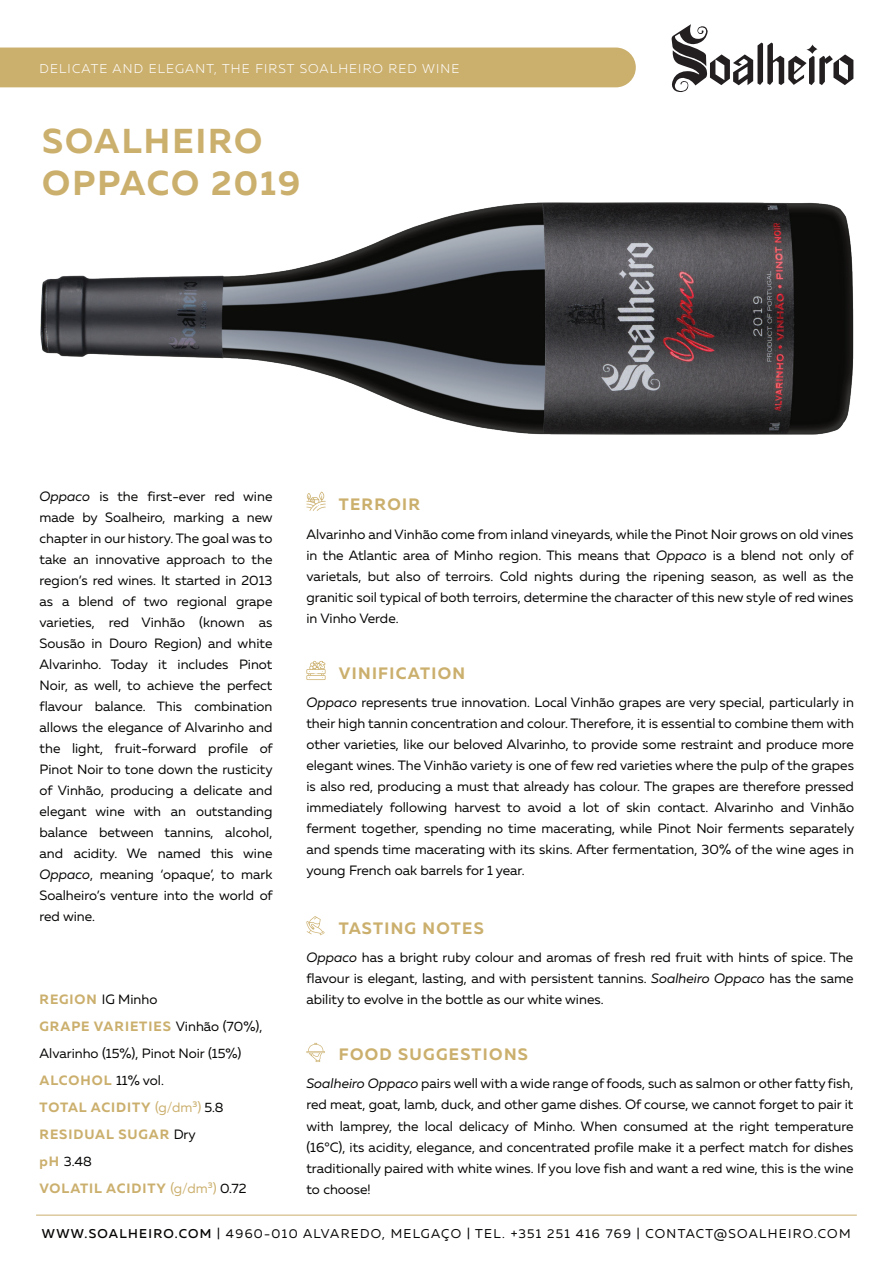
<style>
.page{position:relative;width:893px;height:1263px;background:#fff}
.page>*{position:absolute;margin:0;border:0;box-sizing:border-box;transform-origin:0 0}
.t1{font:700 34.5px/41.4px "Muller";letter-spacing:.06em;color:#cbaf6d}
.t2{font:700 16.5px "Muller";letter-spacing:.08em;color:#cbaf6d}
.t3{font:13.5px/21px "Muller";color:#050504;text-align:justify}
.t4{font:700 13.5px/27px "Muller";letter-spacing:.07em;color:#cbaf6d}
.t5{font:12.75px "Muller";letter-spacing:.1em;color:#050504}
.t6{font:300 12.75px "Muller";letter-spacing:.09em;color:#fff}
.s1{font-style:italic}
.s2{font-weight:700;color:#cbaf6d}
.s3{font-weight:400;color:#050504}
.s4{font-weight:400}
.s5{font-weight:500}
</style>
<div class="page">
<svg style="left:671px;top:24px;width:182px;height:68px"></svg>
<hr style="left:36px;top:1215px;width:821px;height:1px;background:#cbaf6d">
<svg style="left:306px;top:1043px;width:19px;height:19px"></svg>
<svg style="left:306px;top:492px;width:20px;height:19px"></svg>
<svg style="left:306px;top:661px;width:20px;height:19px"></svg>
<svg style="left:306px;top:916px;width:19px;height:19px"></svg>
<div style="left:0;top:48px;width:636px;height:39px;background:#cbaf6d"></div>
<img style="left:40px;top:202px;width:813px;height:233px">
<p class="t6" style="left:40px;top:61px;width:421px">DELICATE AND ELEGANT, THE FIRST SOALHEIRO RED WINE</p>
<h1 class="t1" style="left:42px;top:121px;width:260px">SOALHEIRO<br>OPPACO 2019</h1>
<p class="t3" style="left:40px;top:486px;width:235px"><span class="s1">Oppaco</span> is the first-ever red wine made by Soalheiro, marking a new chapter in our history. The goal was to take an innovative approach to the region’s red wines. It started in 2013 as a blend of two regional grape varieties, red Vinhão (known as Sousão in Douro Region) and white Alvarinho. Today it includes Pinot Noir, as well, to achieve the perfect flavour balance. This combination allows the elegance of Alvarinho and the light, fruit-forward profile of Pinot Noir to tone down the rusticity of Vinhão, producing a delicate and elegant wine with an outstanding balance between tannins, alcohol, and acidity. We named this wine <span class="s1">Oppaco</span>, meaning ‘opaque’, to mark Soalheiro’s venture into the world of red wine.</p>
<p class="t2" style="left:339px;top:494px;width:83px">TERROIR</p>
<p class="t3" style="left:306px;top:523px;width:549px">Alvarinho and Vinhão come from inland vineyards, while the Pinot Noir grows on old vines in the Atlantic area of Minho region. This means that <span class="s1">Oppaco</span> is a blend not only of varietals, but also of terroirs. Cold nights during the ripening season, as well as the granitic soil typical of both terroirs, determine the character of this new style of red wines in Vinho Verde.</p>
<p class="t2" style="left:339px;top:663px;width:128px">VINIFICATION</p>
<p class="t3" style="left:306px;top:692px;width:549px"><span class="s1">Oppaco</span> represents true innovation. Local Vinhão grapes are very special, particularly in their high tannin concentration and colour. Therefore, it is essential to combine them with other varieties, like our beloved Alvarinho, to provide some restraint and produce more elegant wines. The Vinhão variety is one of few red varieties where the pulp of the grapes is also red, producing a must that already has colour. The grapes are therefore pressed immediately following harvest to avoid a lot of skin contact. Alvarinho and Vinhão ferment together, spending no time macerating, while Pinot Noir ferments separately and spends time macerating with its skins. After fermentation, 30% of the wine ages in young French oak barrels for 1 year.</p>
<p class="t2" style="left:339px;top:918px;width:146px">TASTING NOTES</p>
<p class="t3" style="left:306px;top:947px;width:548px"><span class="s1">Oppaco</span> has a bright ruby colour and aromas of fresh red fruit with hints of spice. The flavour is elegant, lasting, and with persistent tannins. <span class="s1">Soalheiro Oppaco</span> has the same</p>
<p class="t3" style="left:40px;top:989px;width:119px"><span class="s2">REGION</span> IG Minho</p>
<p class="t3" style="left:306px;top:989px;width:299px">ability to evolve in the bottle as our white wines.</p>
<p class="t4" style="left:40px;top:1013px;width:224px">GRAPE VARIETIES <span class="s3">Vinhão (70%),<br>Alvarinho (15%), Pinot Noir (15%)<br></span>ALCOHOL <span class="s3">11% vol.<br></span>TOTAL ACIDITY <span class="s4">(g/dm3)</span> <span class="s3">5.8<br></span>RESIDUAL SUGAR <span class="s3">Dry<br></span>pH <span class="s3">3.48<br></span>VOLATIL ACIDITY <span class="s4">(g/dm3)</span> <span class="s3">0.72</span></p>
<p class="t2" style="left:339px;top:1044px;width:191px">FOOD SUGGESTIONS</p>
<p class="t3" style="left:306px;top:1073px;width:549px"><span class="s1">Soalheiro Oppaco</span> pairs well with a wide range of foods, such as salmon or other fatty fish, red meat, goat, lamb, duck, and other game dishes. Of course, we cannot forget to pair it with lamprey, the local delicacy of Minho. When consumed at the right temperature (16°C), its acidity, elegance, and concentrated profile make it a perfect match for dishes traditionally paired with white wines. If you love fish and want a red wine, this is the wine to choose!</p>
<p class="t5" style="left:42px;top:1225px;width:810px"><span class="s5">WWW.SOALHEIRO.COM</span> | 4960-010 ALVAREDO, MELGAÇO | TEL. +351 251 416 769 | CONTACT@SOALHEIRO.COM</p>
</div>
